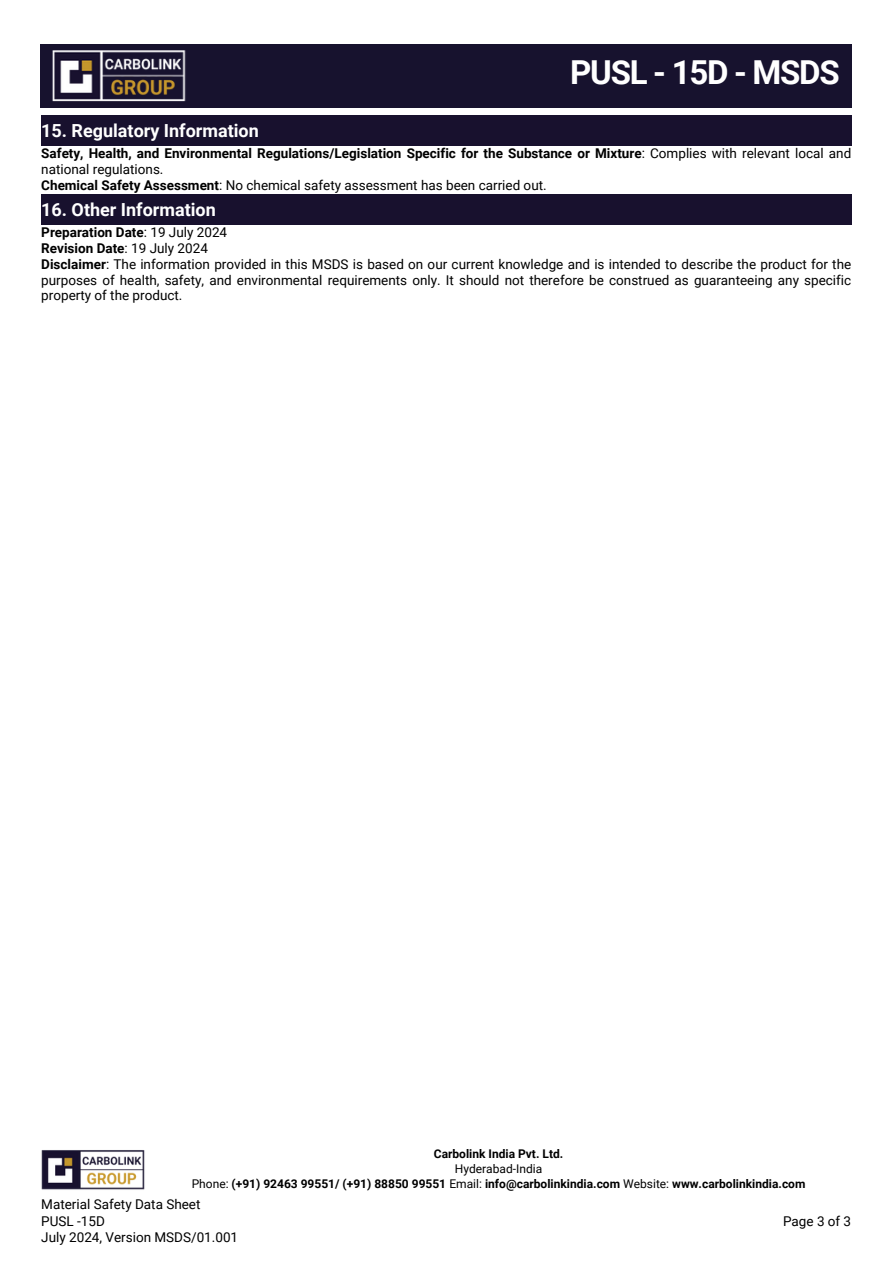
<style>
.page{position:relative;width:894px;height:1264px;background:#fff}
.page>*{position:absolute;margin:0;border:0;box-sizing:border-box;transform-origin:0 0}
.t1{font:700 33px "Roboto";letter-spacing:-.04em;color:#fff}
.t2{font:700 18px "Roboto";color:#fff}
.t3{font:13.5px/15.8px "Roboto";color:#000}
.t4{font:700 13.5px/15.8px "Roboto";color:#000}
.t5{font:700 12px "Roboto";color:#000}
.t6{font:12px "Roboto";color:#000}
.s1{font-weight:400}
.s2{font-weight:700}
</style>
<div class="page">
<div style="left:41px;top:44px;width:810px;height:64px;background:#17122e"></div>
<img style="left:52px;top:51px;width:134px;height:50px">
<img style="left:41px;top:1150px;width:104px;height:40px">
<div style="left:41px;top:195px;width:810px;height:30px;background:#18112e"></div>
<div style="left:41px;top:115px;width:810px;height:31px;background:#18112e"></div>
<p class="t1" style="left:570px;top:54px;width:271px">PUSL - 15D - MSDS</p>
<p class="t2" style="left:41px;top:120px;width:219px">15. Regulatory Information</p>
<h3 class="t4" style="left:41px;top:145px;width:811px">Safety, Health, and Environmental Regulations/Legislation Specific for the Substance or Mixture<span class="s1">: Complies with relevant local and national regulations.<br></span>Chemical Safety Assessment<span class="s1">: No chemical safety assessment has been carried out.</span></h3>
<h2 class="t2" style="left:41px;top:199px;width:176px">16. Other Information</h2>
<h3 class="t3" style="left:41px;top:225px;width:811px"><span class="s2">Preparation Date</span>: 19 July 2024<br><span class="s2">Revision Date</span>: 19 July 2024<br><span class="s2">Disclaimer</span>: The information provided in this MSDS is based on our current knowledge and is intended to describe the product for the purposes of health, safety, and environmental requirements only. It should not therefore be construed as guaranteeing any specific</h3>
<p class="t3" style="left:41px;top:288px;width:143px">property of the product.</p>
<p class="t5" style="left:434px;top:1146px;width:131px">Carbolink India Pvt. Ltd.</p>
<h1 class="t6" style="left:455px;top:1161px;width:89px">Hyderabad-India</h1>
<h2 class="t5" style="left:192px;top:1176px;width:615px"><span class="s1">Phone:</span> (+91) 92463 99551/ (+91) 88850 99551 <span class="s1">Email:</span> info@carbolinkindia.com <span class="s1">Website:</span> www.carbolinkindia.com</h2>
<h3 class="t3" style="left:782px;top:1212px;width:70px">Page 3 of 3</h3>
<p class="t3" style="left:41px;top:1195px;width:198px;line-height:16.8px">Material Safety Data Sheet<br>PUSL -15D<br>July 2024, Version MSDS/01.001</p>
</div>
